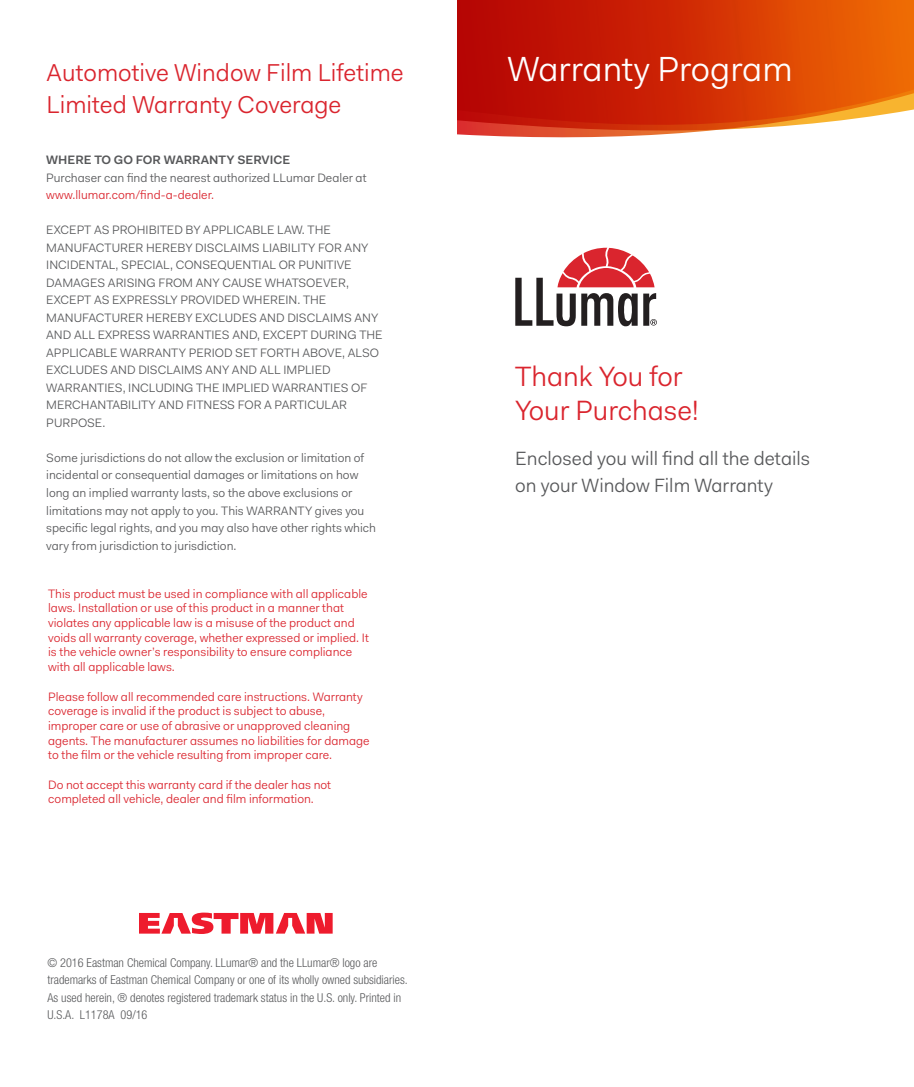
<style>
.page{position:relative;width:914px;height:1087px;background:#fff}
.page>*{position:absolute;margin:0;border:0;box-sizing:border-box;transform-origin:0 0}
.t1{font:35px "L Lumar Fakt Pro Blond";color:#fff}
.t2{font:28px/33.6px "L Lumar Fakt Pro Blond";color:#da252e}
.t3{font:24.5px/31.5px "L Lumar Fakt Pro Blond";color:#da252e}
.t4{font:19.25px/26.2px "L Lumar Fakt Pro Blond";color:#57585a}
.t5{font:12.25px/17.5px "L Lumar Fakt Pro Blond";color:#57585a}
.t6{font:12.25px/14.7px "L Lumar Fakt Pro Blond";color:#da252e}
.t7{font:300 condensed 12.25px/17.5px "Helvetica Neue";color:#57585a}
.t8{font:600 12.25px "L Lumar Fakt Pro";color:#57585a}
</style>
<div class="page">
<svg style="left:457px;top:0;width:457px;height:138px"></svg>
<svg style="left:515px;top:248px;width:142px;height:78px"></svg>
<svg style="left:139px;top:912px;width:193px;height:22px"></svg>
<svg style="left:457px;top:38px;width:1px;height:100px"></svg>
<h3 class="t3" style="left:47px;top:57px;width:358px">Automotive Window Film Lifetime<br>Limited Warranty Coverage</h3>
<h1 class="t1" style="left:507px;top:46px;width:286px">Warranty Program</h1>
<p class="t8" style="left:46px;top:152px;width:245px">WHERE TO GO FOR WARRANTY SERVICE</p>
<p class="t5" style="left:46px;top:169px;width:322px">Purchaser can find the nearest authorized LLumar Dealer at</p>
<p class="t6" style="left:46px;top:188px;width:169px">www.llumar.com/find-a-dealer.</p>
<p class="t5" style="left:46px;top:221px;width:338px">EXCEPT AS PROHIBITED BY APPLICABLE LAW. THE MANUFACTURER HEREBY DISCLAIMS LIABILITY FOR ANY INCIDENTAL, SPECIAL, CONSEQUENTIAL OR PUNITIVE DAMAGES ARISING FROM ANY CAUSE WHATSOEVER, EXCEPT AS EXPRESSLY PROVIDED WHEREIN. THE MANUFACTURER HEREBY EXCLUDES AND DISCLAIMS ANY AND ALL EXPRESS WARRANTIES AND, EXCEPT DURING THE APPLICABLE WARRANTY PERIOD SET FORTH ABOVE, ALSO EXCLUDES AND DISCLAIMS ANY AND ALL IMPLIED WARRANTIES, INCLUDING THE IMPLIED WARRANTIES OF MERCHANTABILITY AND FITNESS FOR A PARTICULAR PURPOSE.</p>
<p class="t5" style="left:46px;top:449px;width:331px">Some jurisdictions do not allow the exclusion or limitation of incidental or consequential damages or limitations on how long an implied warranty lasts, so the above exclusions or limitations may not apply to you. This WARRANTY gives you specific legal rights, and you may also have other rights which vary from jurisdiction to jurisdiction.</p>
<p class="t6" style="left:48px;top:586px;width:322px">This product must be used in compliance with all applicable laws. Installation or use of this product in a manner that violates any applicable law is a misuse of the product and voids all warranty coverage, whether expressed or implied. It is the vehicle owner’s responsibility to ensure compliance with all applicable laws.</p>
<p class="t6" style="left:48px;top:689px;width:323px">Please follow all recommended care instructions. Warranty coverage is invalid if the product is subject to abuse, improper care or use of abrasive or unapproved cleaning agents. The manufacturer assumes no liabilities for damage to the film or the vehicle resulting from improper care.</p>
<p class="t6" style="left:48px;top:777px;width:284px">Do not accept this warranty card if the dealer has not completed all vehicle, dealer and film information.</p>
<p class="t7" style="left:47px;top:953px;width:362px">© 2016 Eastman Chemical Company. LLumar® and the LLumar® logo are trademarks of Eastman Chemical Company or one of its wholly owned subsidiaries.<br>As used herein, ® denotes registered trademark status in the U.S. only. Printed in U.S.A. L1178A 09/16</p>
<h2 class="t2" style="left:515px;top:359px;width:185px">Thank You for<br>Your Purchase!</h2>
<h3 class="t4" style="left:515px;top:445px;width:296px">Enclosed you will find all the details on your Window Film Warranty</h3>
</div>
